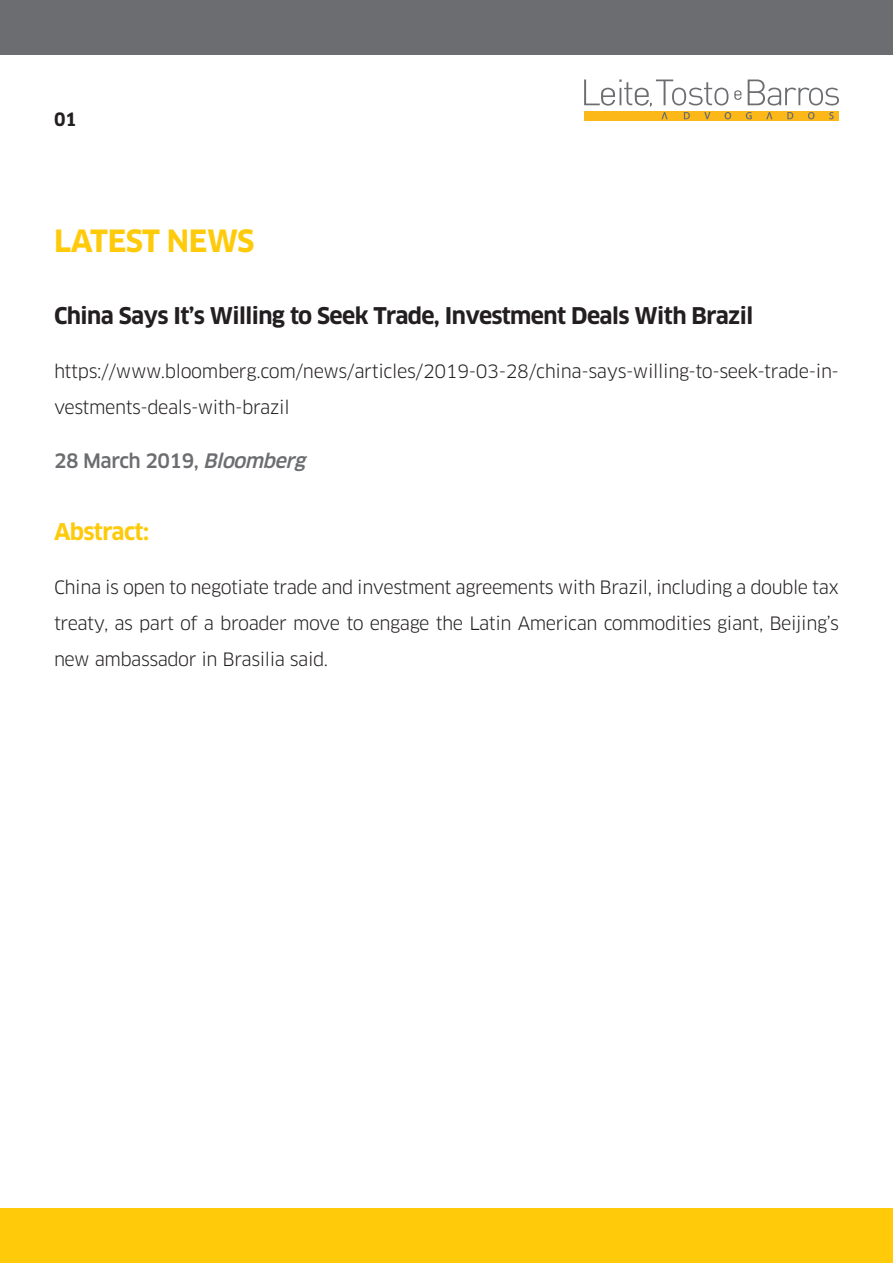
<style>
.page{position:relative;width:893px;height:1263px;background:#fff}
.page>*{position:absolute;margin:0;border:0;box-sizing:border-box;transform-origin:0 0}
.t1{font:700 30px "Clan OT";letter-spacing:-.015em;color:#feca0a}
.t2{font:700 22.5px "Clan OT";letter-spacing:-.025em;color:#231f20}
.t3{font:700 22.5px "Clan OT";letter-spacing:-.025em;color:#feca0a}
.t4{font:500 19.5px "Clan OT";letter-spacing:-.025em;color:#6c6d70}
.t5{font:18px/36px "Clan OT";letter-spacing:-.025em;color:#231f20}
.t6{font:700 18px "Clan OT";color:#231f20}
.s1{font-style:italic}
</style>
<div class="page">
<div style="left:0;top:1209px;width:893px;height:54px;background:#feca0a"></div>
<div style="left:0;top:0;width:893px;height:54px;background:#6c6d70"></div>
<div style="left:584px;top:111px;width:255px;height:10px;background:#fcb818"></div>
<svg style="left:584px;top:80px;width:255px;height:39px"></svg>
<p class="t6" style="left:54px;top:109px;width:24px">01</p>
<p class="t1" style="left:54px;top:224px;width:202px">LATEST NEWS</p>
<p class="t2" style="left:54px;top:303px;width:701px">China Says It’s Willing to Seek Trade, Investment Deals With Brazil</p>
<p class="t5" style="left:54px;top:353px;width:786px">https://www.bloomberg.com/news/articles/2019-03-28/china-says-willing-to-seek-trade-in&shy;vestments-deals-with-brazil</p>
<p class="t4" style="left:54px;top:449px;width:258px">28 March 2019, <span class="s1">Bloomberg</span></p>
<p class="t3" style="left:54px;top:519px;width:97px">Abstract:</p>
<p class="t5" style="left:54px;top:569px;width:786px;text-align:justify">China is open to negotiate trade and investment agreements with Brazil, including a double tax treaty, as part of a broader move to engage the Latin American commodities giant, Beijing’s new ambassador in Brasilia said.</p>
</div>
